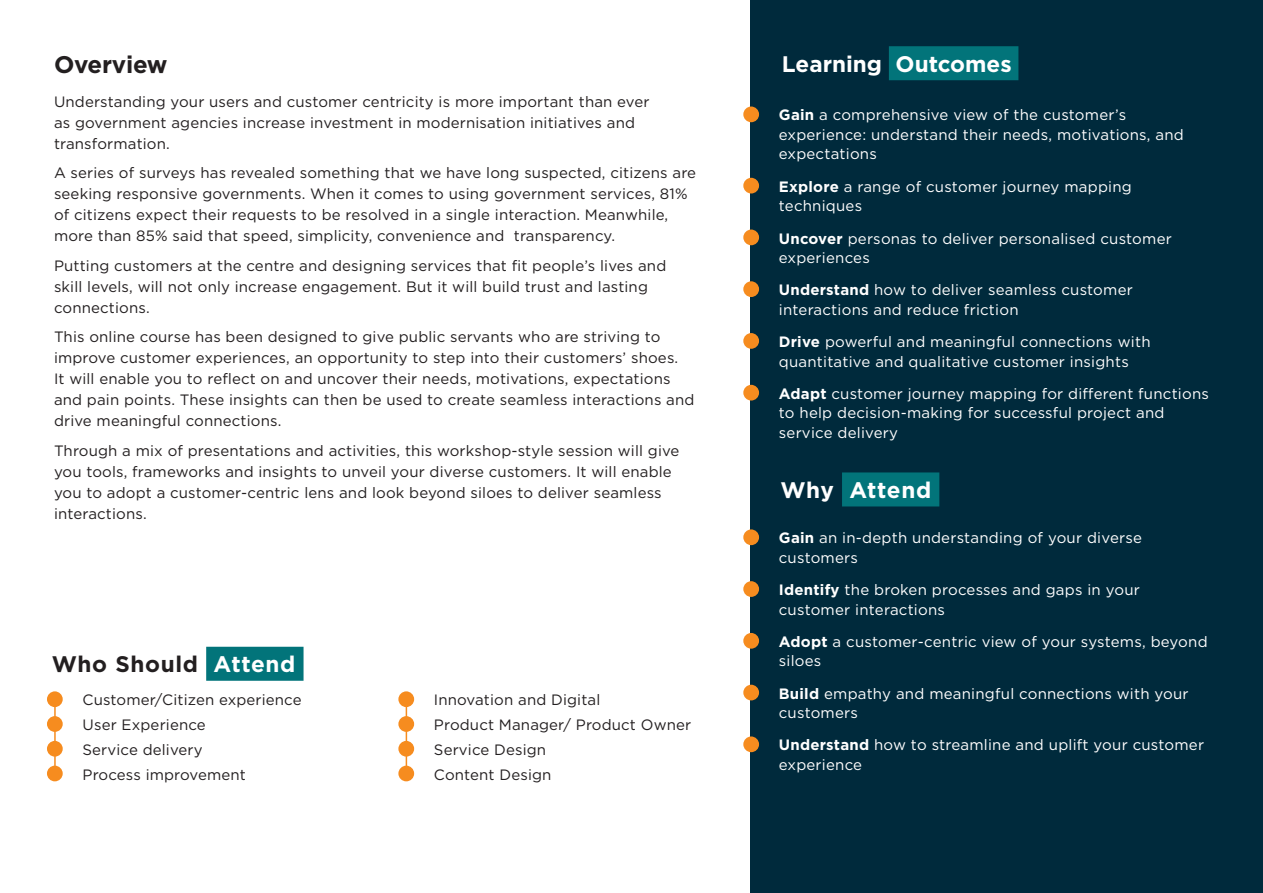
<style>
.page{position:relative;width:1263px;height:893px;background:#fff}
.page>*{position:absolute;margin:0;border:0;box-sizing:border-box;transform-origin:0 0}
.Headings{font:700 24px "Gotham";letter-spacing:-.01em;color:#231f20}
.Headers{font:700 22.5px "Gotham";color:#fff}
.Body_Text{font:700 22.5px "Gotham";letter-spacing:.03em;color:#231f20}
.Body_Text-2{font:700 22.5px "Gotham";letter-spacing:.02em;color:#fff}
.Body_Text-3{font:15px/21px "Gotham";letter-spacing:.01em;color:#231f20}
.t1{font:15px/19.5px "Gotham";letter-spacing:.015em;color:#fff}
.s1{font-size:60px;color:#f68c1f}
.s2{font-weight:700}
.s3{color:#fff}
</style>
<div class="page">
<div style="left:750px;top:0;width:513px;height:893px;background:#002a3c"></div>
<div style="left:842px;top:472px;width:97px;height:34px;background:#02747a"></div>
<div style="left:206px;top:647px;width:98px;height:34px;background:#02747a"></div>
<hr style="left:54px;top:698px;width:2px;height:80px;background:#f68c1f">
<hr style="left:406px;top:698px;width:1px;height:80px;background:#f68c1f">
<div style="left:889px;top:46px;width:129px;height:34px;background:#02747a"></div>
<p class="Headings" style="left:54px;top:49px;width:115px">Overview</p>
<p class="Headers" style="left:782px;top:49px;width:231px">Learning Outcomes</p>
<p class="Body_Text-3" style="left:54px;top:91px;width:597px">Understanding your users and customer centricity is more important than ever as government agencies increase investment in modernisation initiatives and transformation.</p>
<p class="Body_Text-3" style="left:54px;top:162px;width:644px">A series of surveys has revealed something that we have long suspected, citizens are seeking responsive governments. When it comes to using government services, 81% of citizens expect their requests to be resolved in a single interaction. Meanwhile, more than 85% said that speed, simplicity, convenience and transparency.</p>
<p class="Body_Text-3" style="left:54px;top:255px;width:614px">Putting customers at the centre and designing services that fit people’s lives and skill levels, will not only increase engagement. But it will build trust and lasting connections.</p>
<p class="Body_Text-3" style="left:54px;top:326px;width:642px">This online course has been designed to give public servants who are striving to improve customer experiences, an opportunity to step into their customers’ shoes.<br>It will enable you to reflect on and uncover their needs, motivations, expectations and pain points. These insights can then be used to create seamless interactions and drive meaningful connections.</p>
<p class="Body_Text-3" style="left:54px;top:440px;width:627px">Through a mix of presentations and activities, this workshop-style session will give you tools, frameworks and insights to unveil your diverse customers. It will enable you to adopt a customer-centric lens and look beyond siloes to deliver seamless interactions.</p>
<p class="t1" style="left:779px;top:105px;width:406px;text-indent:-42px"><span class="s1">•</span> <span class="s2">Gain</span> a comprehensive view of the customer’s experience: understand their needs, motivations, and expectations</p>
<p class="t1" style="left:779px;top:176px;width:354px;text-indent:-42px"><span class="s1">•</span> <span class="s2">Explore</span> a range of customer journey mapping techniques</p>
<p class="t1" style="left:779px;top:228px;width:394px;text-indent:-42px"><span class="s1">•</span> <span class="s2">Uncover</span> personas to deliver personalised customer experiences</p>
<p class="t1" style="left:779px;top:280px;width:355px;text-indent:-42px"><span class="s1">•</span> <span class="s2">Understand</span> how to deliver seamless customer interactions and reduce friction</p>
<p class="t1" style="left:779px;top:332px;width:373px;text-indent:-42px"><span class="s1">•</span> <span class="s2">Drive</span> powerful and meaningful connections with quantitative and qualitative customer insights</p>
<p class="t1" style="left:779px;top:383px;width:432px;text-indent:-42px"><span class="s1">•</span> <span class="s2">Adapt</span> customer journey mapping for different functions to help decision-making for successful project and service delivery</p>
<p class="Body_Text-2" style="left:780px;top:475px;width:152px">Why Attend</p>
<p class="Body_Text" style="left:52px;top:649px;width:245px">Who Should <span class="s3">Attend</span></p>
<p class="Body_Text-3" style="left:40px;top:689px;width:263px"><span class="s1">•</span> Customer/Citizen experience</p>
<p class="Body_Text-3" style="left:40px;top:714px;width:167px"><span class="s1">•</span> User Experience</p>
<p class="Body_Text-3" style="left:40px;top:739px;width:164px"><span class="s1">•</span> Service delivery</p>
<p class="Body_Text-3" style="left:40px;top:763px;width:207px"><span class="s1">•</span> Process improvement</p>
<p class="Body_Text-3" style="left:392px;top:689px;width:210px"><span class="s1">•</span> Innovation and Digital</p>
<p class="Body_Text-3" style="left:392px;top:714px;width:301px"><span class="s1">•</span> Product Manager/ Product Owner</p>
<p class="Body_Text-3" style="left:392px;top:739px;width:156px"><span class="s1">•</span> Service Design</p>
<p class="Body_Text-3" style="left:392px;top:763px;width:161px"><span class="s1">•</span> Content Design</p>
<p class="t1" style="left:779px;top:528px;width:365px;text-indent:-42px"><span class="s1">•</span> <span class="s2">Gain</span> an in-depth understanding of your diverse customers</p>
<p class="t1" style="left:779px;top:580px;width:362px;text-indent:-42px"><span class="s1">•</span> <span class="s2">Identify</span> the broken processes and gaps in your customer interactions</p>
<p class="t1" style="left:779px;top:631px;width:430px;text-indent:-42px"><span class="s1">•</span> <span class="s2">Adopt</span> a customer-centric view of your systems, beyond siloes</p>
<p class="t1" style="left:779px;top:683px;width:411px;text-indent:-42px"><span class="s1">•</span> <span class="s2">Build</span> empathy and meaningful connections with your customers</p>
<p class="t1" style="left:779px;top:735px;width:427px;text-indent:-42px"><span class="s1">•</span> <span class="s2">Understand</span> how to streamline and uplift your customer experience</p>
</div>
